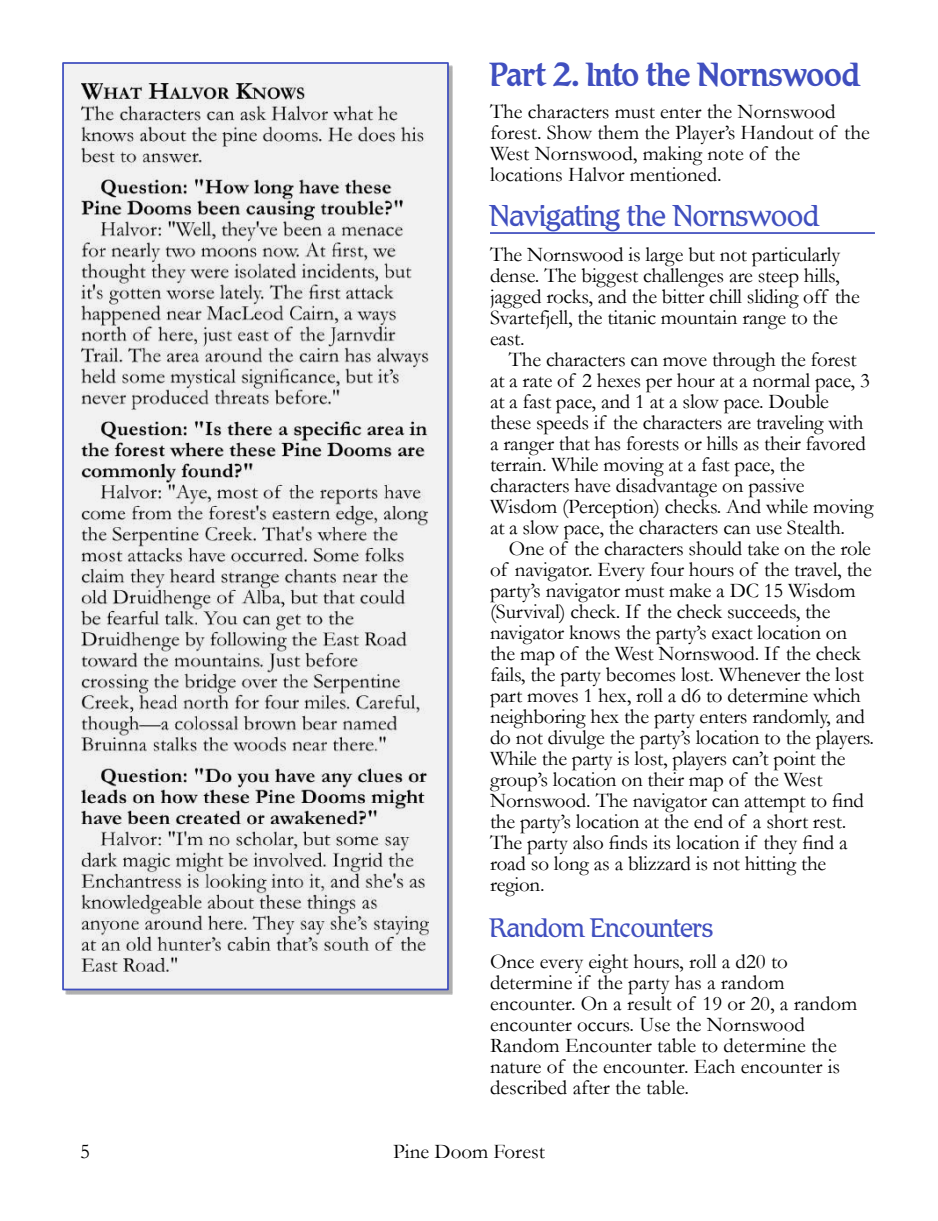
<style>
.page{position:relative;width:938px;height:1221px;background:#fff}
.page>*{position:absolute;margin:0;border:0;box-sizing:border-box;transform-origin:0 0}
.t1{font:500 35px "Romic SH";color:#404fbf}
.t2{font:300 31.5px "Romic SH";color:#404fbf}
.t3{font:300 28px "Romic SH";color:#404fbf}
.t4{font:21px/21px "Garamond";letter-spacing:-.01em;color:#000}
</style>
<div class="page">
<div style="left:62px;top:62px;width:387px;height:928px;background:#f2f2f2;border:2px solid #404fbf"></div>
<img style="left:82px;top:83px;width:346px;height:888px">
<hr style="left:490px;top:232px;width:384px;height:2px;background:#404fbf">
<h1 class="t1" style="left:490px;top:60px;width:371px">Part 2. Into the Nornswood</h1>
<p class="t4" style="left:490px;top:103px;width:381px">The characters must enter the Nornswood forest. Show them the Player’s Handout of the West Nornswood, making note of the locations Halvor mentioned.</p>
<h2 class="t2" style="left:490px;top:203px;width:330px">Navigating the Nornswood</h2>
<p class="t4" style="left:490px;top:247px;width:371px">The Nornswood is large but not particularly dense. The biggest challenges are steep hills, jagged rocks, and the bitter chill sliding off the Svartefjell, the titanic mountain range to the east.</p>
<p class="t4" style="left:490px;top:352px;width:385px;text-indent:19px">The characters can move through the forest at a rate of 2 hexes per hour at a normal pace, 3 at a fast pace, and 1 at a slow pace. Double these speeds if the characters are traveling with a ranger that has forests or hills as their favored terrain. While moving at a fast pace, the characters have disadvantage on passive Wisdom (Perception) checks. And while moving at a slow pace, the characters can use Stealth.</p>
<p class="t4" style="left:490px;top:541px;width:385px;text-indent:19px">One of the characters should take on the role of navigator. Every four hours of the travel, the party’s navigator must make a DC 15 Wisdom (Survival) check. If the check succeeds, the navigator knows the party’s exact location on the map of the West Nornswood. If the check fails, the party becomes lost. Whenever the lost part moves 1 hex, roll a d6 to determine which neighboring hex the party enters randomly, and do not divulge the party’s location to the players.<br>While the party is lost, players can’t point the group’s location on their map of the West Nornswood. The navigator can attempt to find the party’s location at the end of a short rest.<br>The party also finds its location if they find a road so long as a blizzard is not hitting the region.</p>
<h3 class="t3" style="left:490px;top:916px;width:224px">Random Encounters</h3>
<p class="t4" style="left:490px;top:954px;width:369px">Once every eight hours, roll a d20 to determine if the party has a random encounter. On a result of 19 or 20, a random encounter occurs. Use the Nornswood Random Encounter table to determine the nature of the encounter. Each encounter is described after the table.</p>
<p class="t4" style="left:80px;top:1143px;width:11px">5</p>
<p class="t4" style="left:393px;top:1143px;width:153px">Pine Doom Forest</p>
</div>
